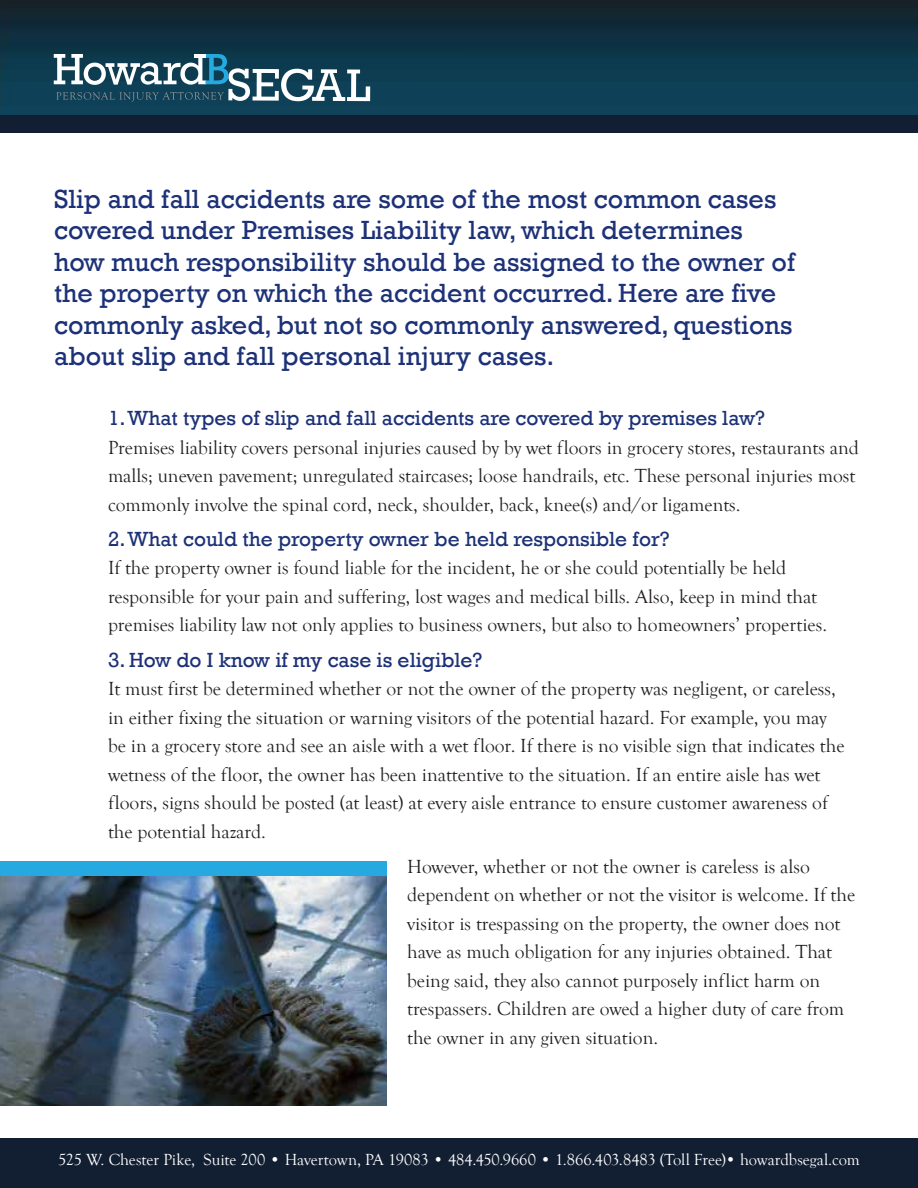
<style>
.page{position:relative;width:918px;height:1188px;background:#fff}
.page>*{position:absolute;margin:0;border:0;box-sizing:border-box;transform-origin:0 0}
.Basic_copy{font:27px/31.5px "Rockwell";color:#1c3177}
.subs{font:21px "Rockwell";color:#1c3177}
.Basic_copy-2{font:19.5px/28.5px "Goudy Old Style T";color:#231f20}
.t1{font:16.5px "Goudy Old Style T";letter-spacing:-.005em;color:#fff}
</style>
<div class="page">
<img style="left:0;top:0;width:918px;height:116px">
<div style="left:0;top:116px;width:918px;height:17px;background:#121f33"></div>
<div style="left:0;top:1138px;width:918px;height:50px;background:#121f33"></div>
<svg style="left:54px;top:54px;width:316px;height:48px"></svg>
<hr style="left:194px;top:54px;width:11px;height:4px;background:#fff">
<img style="left:0;top:876px;width:387px;height:230px">
<div style="left:0;top:861px;width:387px;height:15px;background:#26a8e0"></div>
<p class="Basic_copy" style="left:54px;top:183px;width:742px">Slip and fall accidents are some of the most common cases covered under Premises Liability law, which determines how much responsibility should be assigned to the owner of the property on which the accident occurred. Here are five commonly asked, but not so commonly answered, questions about slip and fall personal injury cases.</p>
<p class="subs" style="left:108px;top:406px;width:659px">1. What types of slip and fall accidents are covered by premises law?</p>
<p class="Basic_copy-2" style="left:108px;top:434px;width:753px">Premises liability covers personal injuries caused by by wet floors in grocery stores, restaurants and malls; uneven pavement; unregulated staircases; loose handrails, etc. These personal injuries most commonly involve the spinal cord, neck, shoulder, back, knee(s) and/or ligaments.</p>
<p class="subs" style="left:108px;top:527px;width:563px">2. What could the property owner be held responsible for?</p>
<p class="Basic_copy-2" style="left:108px;top:554px;width:721px">If the property owner is found liable for the incident, he or she could potentially be held responsible for your pain and suffering, lost wages and medical bills. Also, keep in mind that premises liability law not only applies to business owners, but also to homeowners’ properties.</p>
<p class="subs" style="left:108px;top:648px;width:376px">3. How do I know if my case is eligible?</p>
<p class="Basic_copy-2" style="left:108px;top:675px;width:738px">It must first be determined whether or not the owner of the property was negligent, or careless, in either fixing the situation or warning visitors of the potential hazard. For example, you may be in a grocery store and see an aisle with a wet floor. If there is no visible sign that indicates the wetness of the floor, the owner has been inattentive to the situation. If an entire aisle has wet floors, signs should be posted (at least) at every aisle entrance to ensure customer awareness of the potential hazard.</p>
<p class="Basic_copy-2" style="left:407px;top:853px;width:450px">However, whether or not the owner is careless is also dependent on whether or not the visitor is welcome. If the visitor is trespassing on the property, the owner does not have as much obligation for any injuries obtained. That being said, they also cannot purposely inflict harm on trespassers. Children are owed a higher duty of care from the owner in any given situation.</p>
<p class="t1" style="left:58px;top:1151px;width:803px">525 W. Chester Pike, Suite 200 • Havertown, PA 19083 • 484.450.9660 • 1.866.403.8483 (Toll Free)• howardbsegal.com</p>
</div>
